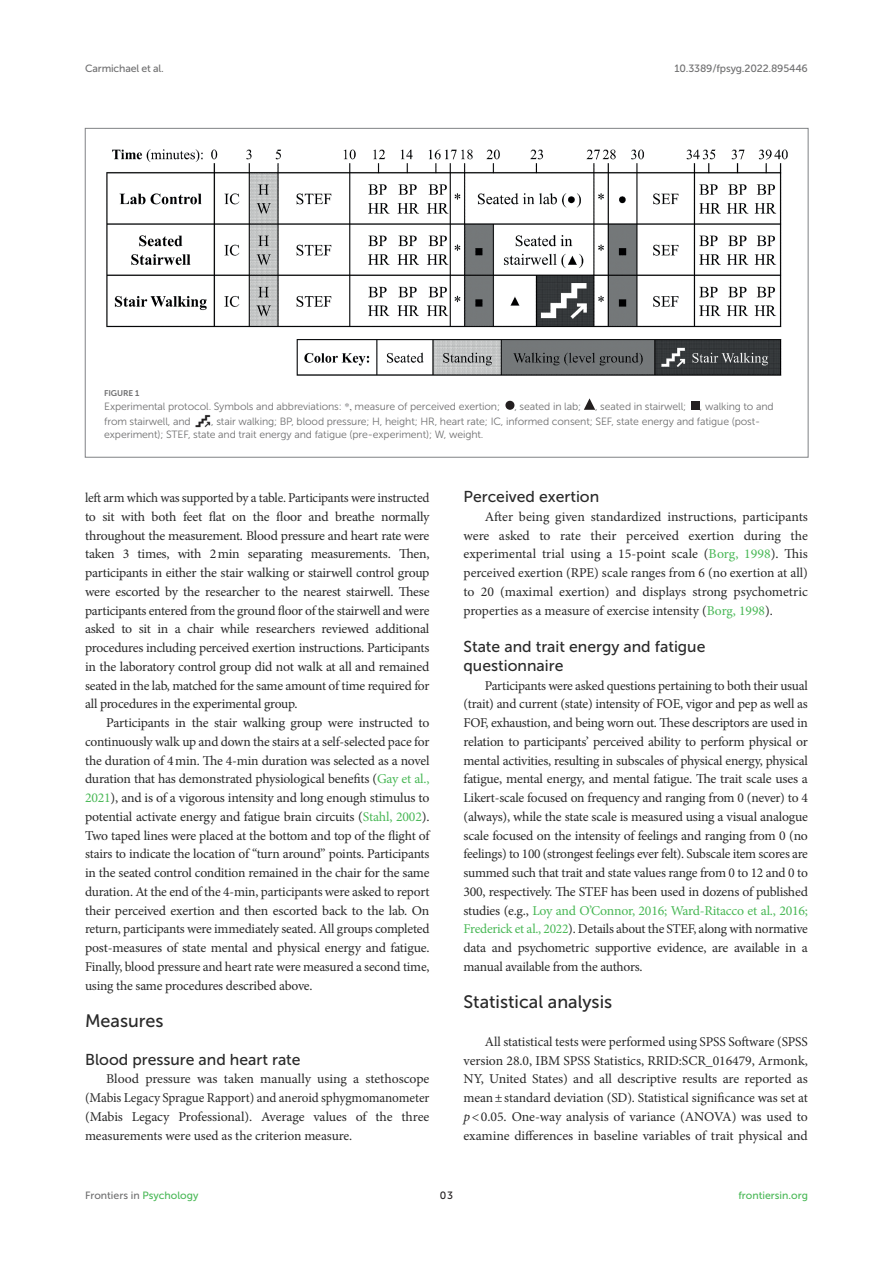
<style>
.page{position:relative;width:893px;height:1263px;background:#fff}
.page>*{position:absolute;margin:0;border:0;box-sizing:border-box;transform-origin:0 0}
.HEAD_2{font:18px "Museo Sans 500";color:#292929}
.HEAD_3{font:15.75px/18.8px "Museo Sans 500";color:#292929}
.HEAD_3_after_HEAD_2{font:15.75px "Museo Sans 500";color:#292929}
.TEXT_FLUSH{font:13.5px/18.8px "Minion Pro";letter-spacing:-.01em;color:#292929;text-align:justify}
.TEXT{font:13.5px/18.8px "Minion Pro";letter-spacing:-.015em;color:#292929;text-align:justify}
.FIG_LEG{font:10.5px/13.5px "Museo Sans 300";letter-spacing:-.01em;color:#6f6f70}
.t1{font:10.5px "Museo Sans 500";letter-spacing:-.015em;color:#6f6f70}
.t2{font:10.5px "Museo Sans 500";color:#49b856}
.t3{font:10.5px "Museo Sans 500";color:#231f20}
.FIG_HD{font:8.25px "Museo Sans 700";letter-spacing:-.01em;color:#6f6f70}
.s1{font-family:"STIX General"}
.s2{color:#49b856}
.s3{font-style:italic}
</style>
<div class="page">
<img style="left:106px;top:149px;width:682px;height:227px">
<svg style="left:505px;top:401px;width:9px;height:9px"></svg>
<svg style="left:584px;top:398px;width:11px;height:12px"></svg>
<div style="left:692px;top:401px;width:8px;height:9px;background:#231f20"></div>
<img style="left:195px;top:415px;width:16px;height:13px">
<p class="t1" style="left:85px;top:63px;width:80px">Carmichael et al.</p>
<p class="t1" style="left:675px;top:63px;width:135px">10.3389/fpsyg.2022.895446</p>
<p class="FIG_HD" style="left:104px;top:389px;width:37px">FIGURE 1</p>
<p class="FIG_LEG" style="left:104px;top:399px;width:397px">Experimental protocol. Symbols and abbreviations: <span class="s1">*,</span> measure of perceived exertion;</p>
<p class="FIG_LEG" style="left:514px;top:399px;width:68px">, seated in lab;</p>
<p class="FIG_LEG" style="left:595px;top:399px;width:93px">, seated in stairwell;</p>
<p class="FIG_LEG" style="left:700px;top:399px;width:75px">, walking to and</p>
<p class="FIG_LEG" style="left:104px;top:414px;width:88px">from stairwell, and</p>
<p class="FIG_LEG" style="left:104px;top:414px;width:658px;text-indent:107px">, stair walking; BP, blood pressure; H, height; HR, heart rate; IC, informed consent; SEF, state energy and fatigue (post&shy;experiment); STEF, state and trait energy and fatigue (pre-experiment); W, weight.</p>
<p class="TEXT_FLUSH" style="left:85px;top:488px;width:346px">left arm which was supported by a table. Participants were instructed to sit with both feet flat on the floor and breathe normally throughout the measurement. Blood pressure and heart rate were taken 3 times, with 2min separating measurements. Then, participants in either the stair walking or stairwell control group were escorted by the researcher to the nearest stairwell. These participants entered from the ground floor of the stairwell and were asked to sit in a chair while researchers reviewed additional procedures including perceived exertion instructions. Participants in the laboratory control group did not walk at all and remained seated in the lab, matched for the same amount of time required for all procedures in the experimental group.</p>
<p class="TEXT" style="left:85px;top:713px;width:346px;text-indent:21px">Participants in the stair walking group were instructed to continuously walk up and down the stairs at a self-selected pace for the duration of 4min. The 4-min duration was selected as a novel duration that has demonstrated physiological benefits (<span class="s2">Gay et al., 2021</span>), and is of a vigorous intensity and long enough stimulus to potential activate energy and fatigue brain circuits (<span class="s2">Stahl, 2002</span>).<br>Two taped lines were placed at the bottom and top of the flight of stairs to indicate the location of “turn around” points. Participants in the seated control condition remained in the chair for the same duration. At the end of the 4-min, participants were asked to report their perceived exertion and then escorted back to the lab. On return, participants were immediately seated. All groups completed post-measures of state mental and physical energy and fatigue.<br>Finally, blood pressure and heart rate were measured a second time, using the same procedures described above.</p>
<p class="HEAD_2" style="left:85px;top:1011px;width:80px">Measures</p>
<p class="HEAD_3_after_HEAD_2" style="left:85px;top:1050px;width:217px">Blood pressure and heart rate</p>
<p class="TEXT_FLUSH" style="left:85px;top:1070px;width:346px;text-indent:21px">Blood pressure was taken manually using a stethoscope (Mabis Legacy Sprague Rapport) and aneroid sphygmomanometer (Mabis Legacy Professional). Average values of the three measurements were used as the criterion measure.</p>
<p class="HEAD_3" style="left:463px;top:487px;width:137px">Perceived exertion</p>
<p class="TEXT_FLUSH" style="left:463px;top:507px;width:346px;text-indent:21px">After being given standardized instructions, participants were asked to rate their perceived exertion during the experimental trial using a 15-point scale (<span class="s2">Borg, 1998</span>). This perceived exertion (RPE) scale ranges from 6 (no exertion at all) to 20 (maximal exertion) and displays strong psychometric properties as a measure of exercise intensity (<span class="s2">Borg, 1998</span>).</p>
<p class="HEAD_3" style="left:463px;top:637px;width:243px">State and trait energy and fatigue questionnaire</p>
<p class="TEXT_FLUSH" style="left:463px;top:676px;width:346px;text-indent:21px">Participants were asked questions pertaining to both their usual (trait) and current (state) intensity of FOE, vigor and pep as well as FOF, exhaustion, and being worn out. These descriptors are used in relation to participants’ perceived ability to perform physical or mental activities, resulting in subscales of physical energy, physical fatigue, mental energy, and mental fatigue. The trait scale uses a Likert-scale focused on frequency and ranging from 0 (never) to 4 (always), while the state scale is measured using a visual analogue scale focused on the intensity of feelings and ranging from 0 (no feelings) to 100 (strongest feelings ever felt). Subscale item scores are summed such that trait and state values range from 0 to 12 and 0 to 300, respectively. The STEF has been used in dozens of published studies (e.g., <span class="s2">Loy and O’Connor, 2016; Ward-Ritacco et al., 2016; Frederick et al., 2022</span>). Details about the STEF, along with normative data and psychometric supportive evidence, are available in a manual available from the authors.</p>
<p class="HEAD_2" style="left:463px;top:992px;width:150px">Statistical analysis</p>
<p class="TEXT_FLUSH" style="left:463px;top:1032px;width:346px;text-indent:21px">All statistical tests were performed using SPSS Software (SPSS version 28.0, IBM SPSS Statistics, RRID:SCR_016479, Armonk, NY, United States) and all descriptive results are reported as mean±standard deviation (SD). Statistical significance was set at <span class="s3">p</span>&lt;0.05. One-way analysis of variance (ANOVA) was used to examine differences in baseline variables of trait physical and</p>
<p class="t1" style="left:85px;top:1190px;width:115px">Frontiers in <span class="s2">Psychology</span></p>
<p class="t3" style="left:440px;top:1190px;width:15px">03</p>
<p class="t2" style="left:738px;top:1190px;width:71px">frontiersin.org</p>
</div>
